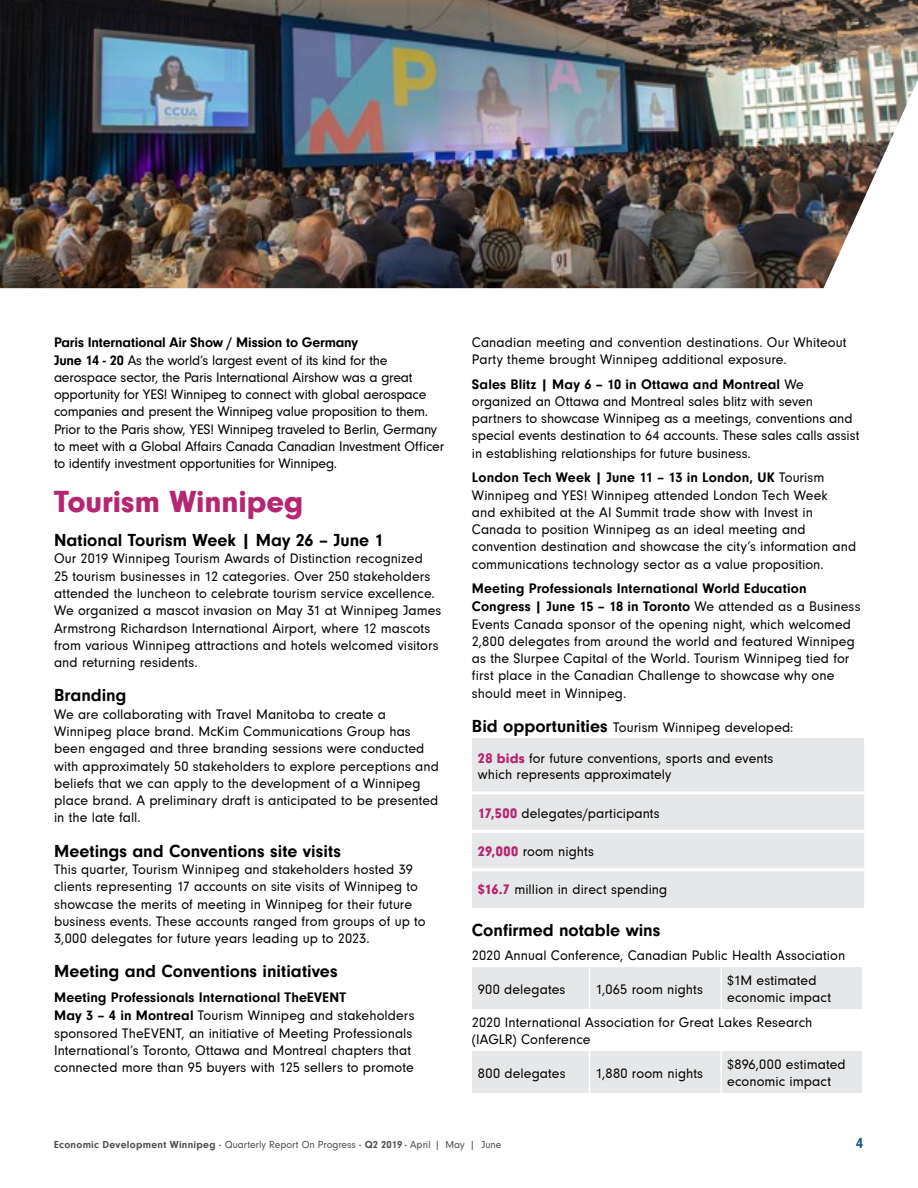
<style>
.page{position:relative;width:918px;height:1188px;background:#fff}
.page>*{position:absolute;margin:0;border:0;box-sizing:border-box;transform-origin:0 0}
.t1{font:900 31.5px "Neuzeit Gro";letter-spacing:-.005em;color:#b52670}
.t2{font:700 18px "Neuzeit Gro";color:#000}
.t3{font:700 15px "Neuzeit Gro";color:#11578c}
.t4{font:14.25px/17.2px "Neuzeit Gro";letter-spacing:.005em;color:#000}
.t5{font:14.25px/17.4px "Neuzeit Gro";letter-spacing:-.015em;color:#000}
.t6{font:10.5px "Neuzeit Gro";color:#4d4d4f}
.s1{font-weight:700}
.s2{font-weight:700;font-size:18px}
.s3{font-weight:900;color:#b52670}
</style>
<div class="page">
<img style="left:0;top:0;width:918px;height:288px">
<div style="left:472px;top:738px;width:392px;height:170px;background:#e6e7e8"></div>
<hr style="left:472px;top:791px;width:392px;height:3px;background:#fff">
<hr style="left:472px;top:830px;width:392px;height:3px;background:#fff">
<hr style="left:472px;top:868px;width:392px;height:3px;background:#fff">
<svg style="left:472px;top:967px;width:390px;height:126px"></svg>
<hr style="left:589px;top:1051px;width:1px;height:42px;background:#fff">
<hr style="left:720px;top:1051px;width:2px;height:42px;background:#fff">
<hr style="left:589px;top:967px;width:1px;height:42px;background:#fff">
<hr style="left:720px;top:967px;width:2px;height:42px;background:#fff">
<p class="t5" style="left:54px;top:334px;width:392px"><span class="s1">Paris International Air Show / Mission to Germany<br>June 14 - 20</span> As the world’s largest event of its kind for the aerospace sector, the Paris International Airshow was a great opportunity for YES! Winnipeg to connect with global aerospace companies and present the Winnipeg value proposition to them.<br>Prior to the Paris show, YES! Winnipeg traveled to Berlin, Germany to meet with a Global Affairs Canada Canadian Investment Officer to identify investment opportunities for Winnipeg.</p>
<h1 class="t1" style="left:54px;top:483px;width:251px">Tourism Winnipeg</h1>
<p class="t2" style="left:54px;top:530px;width:331px">National Tourism Week | May 26 – June 1</p>
<p class="t4" style="left:54px;top:550px;width:389px">Our 2019 Winnipeg Tourism Awards of Distinction recognized<br>25 tourism businesses in 12 categories. Over 250 stakeholders attended the luncheon to celebrate tourism service excellence.<br>We organized a mascot invasion on May 31 at Winnipeg James Armstrong Richardson International Airport, where 12 mascots from various Winnipeg attractions and hotels welcomed visitors and returning residents.</p>
<p class="t2" style="left:54px;top:685px;width:74px">Branding</p>
<p class="t4" style="left:54px;top:706px;width:386px">We are collaborating with Travel Manitoba to create a Winnipeg place brand. McKim Communications Group has been engaged and three branding sessions were conducted with approximately 50 stakeholders to explore perceptions and beliefs that we can apply to the development of a Winnipeg place brand. A preliminary draft is anticipated to be presented in the late fall.</p>
<p class="t2" style="left:54px;top:841px;width:288px">Meetings and Conventions site visits</p>
<p class="t4" style="left:54px;top:861px;width:373px">This quarter, Tourism Winnipeg and stakeholders hosted 39 clients representing 17 accounts on site visits of Winnipeg to showcase the merits of meeting in Winnipeg for their future business events. These accounts ranged from groups of up to 3,000 delegates for future years leading up to 2023.</p>
<p class="t2" style="left:54px;top:961px;width:285px">Meeting and Conventions initiatives</p>
<p class="t4" style="left:54px;top:989px;width:362px"><span class="s1">Meeting Professionals International TheEVENT<br>May 3 – 4 in Montreal</span> Tourism Winnipeg and stakeholders sponsored TheEVENT, an initiative of Meeting Professionals International’s Toronto, Ottawa and Montreal chapters that connected more than 95 buyers with 125 sellers to promote</p>
<p class="t4" style="left:472px;top:334px;width:376px">Canadian meeting and convention destinations. Our Whiteout<br>Party theme brought Winnipeg additional exposure.</p>
<p class="t4" style="left:472px;top:376px;width:389px"><span class="s1">Sales Blitz | May 6 – 10 in Ottawa and Montreal</span> We organized an Ottawa and Montreal sales blitz with seven partners to showcase Winnipeg as a meetings, conventions and special events destination to 64 accounts. These sales calls assist in establishing relationships for future business.</p>
<p class="t4" style="left:472px;top:469px;width:386px"><span class="s1">London Tech Week | June 11 – 13 in London, UK</span> Tourism Winnipeg and YES! Winnipeg attended London Tech Week<br>and exhibited at the AI Summit trade show with Invest in Canada to position Winnipeg as an ideal meeting and convention destination and showcase the city’s information and communications technology sector as a value proposition.</p>
<p class="t4" style="left:472px;top:580px;width:390px"><span class="s1">Meeting Professionals International World Education Congress | June 15 – 18 in Toronto</span> We attended as a Business Events Canada sponsor of the opening night, which welcomed 2,800 delegates from around the world and featured Winnipeg as the Slurpee Capital of the World. Tourism Winnipeg tied for first place in the Canadian Challenge to showcase why one should meet in Winnipeg.</p>
<p class="t4" style="left:478px;top:712px;width:317px;line-height:30.9px;text-indent:-6px"><span class="s2">Bid opportunities</span> Tourism Winnipeg developed:<br><span class="s3">28 bids</span> for future conventions, sports and events</p>
<p class="t4" style="left:478px;top:766px;width:195px">which represents approximately</p>
<p class="t4" style="left:478px;top:805px;width:183px"><span class="s3">17,500</span> delegates/participants</p>
<p class="t4" style="left:478px;top:843px;width:117px"><span class="s3">29,000</span> room nights</p>
<p class="t4" style="left:478px;top:881px;width:191px"><span class="s3">$16.7</span> million in direct spending</p>
<p class="t2" style="left:472px;top:920px;width:190px">Confirmed notable wins</p>
<p class="t4" style="left:472px;top:947px;width:375px">2020 Annual Conference, Canadian Public Health Association</p>
<p class="t4" style="left:478px;top:981px;width:89px">900 delegates</p>
<p class="t4" style="left:595px;top:981px;width:109px">1,065 room nights</p>
<p class="t4" style="left:727px;top:972px;width:105px">$1M estimated economic impact</p>
<p class="t4" style="left:472px;top:1014px;width:342px">2020 International Association for Great Lakes Research (IAGLR) Conference</p>
<p class="t4" style="left:478px;top:1065px;width:89px">800 delegates</p>
<p class="t4" style="left:595px;top:1065px;width:109px">1,880 room nights</p>
<p class="t4" style="left:727px;top:1056px;width:120px">$896,000 estimated economic impact</p>
<p class="t6" style="left:54px;top:1139px;width:449px"><span class="s1">Economic Development Winnipeg ·</span> Quarterly Report On Progress <span class="s1">· Q2 2019 ·</span> April | May | June</p>
<p class="t3" style="left:856px;top:1134px;width:9px">4</p>
</div>
